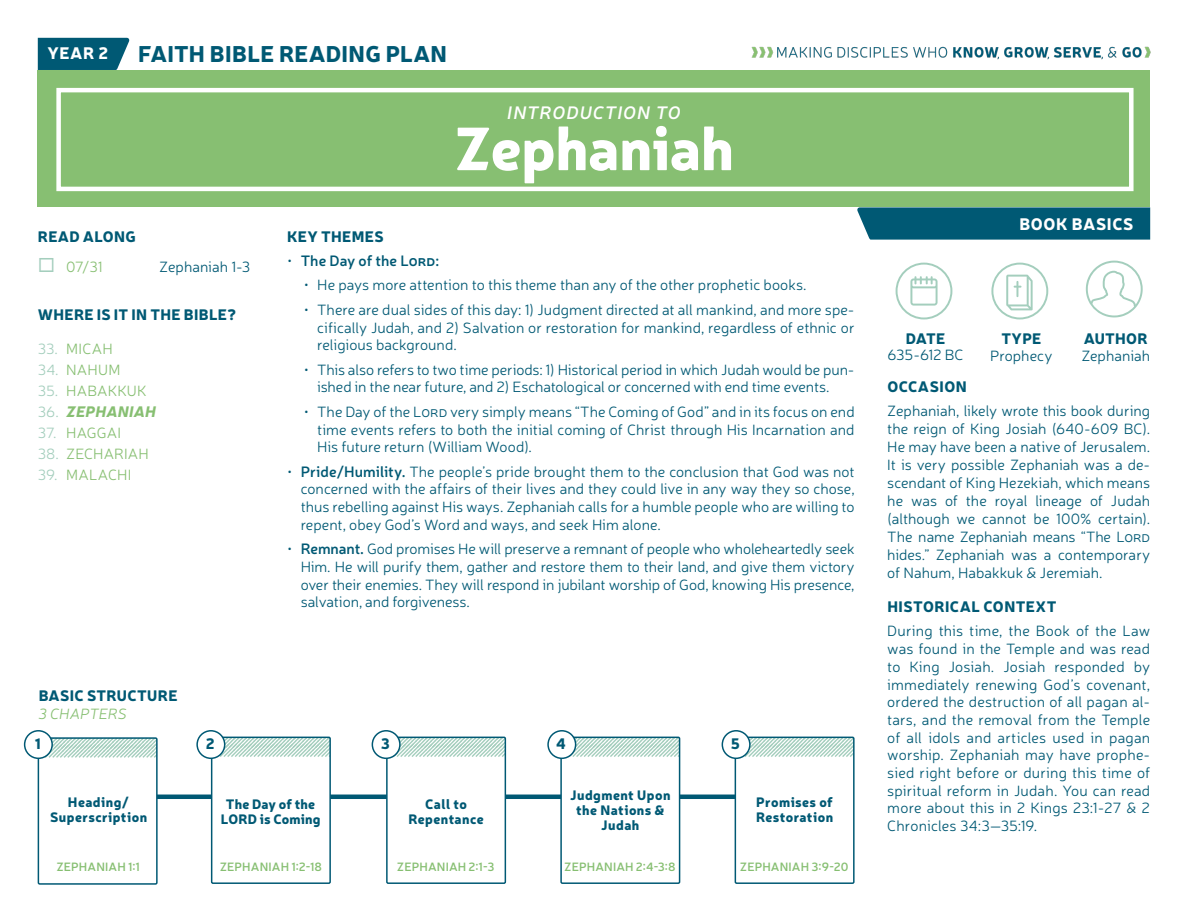
<style>
.page{position:relative;width:1188px;height:918px;background:#fff}
.page>*{position:absolute;margin:0;border:0;box-sizing:border-box;transform-origin:0 0}
.t1{font:900 60px "Neris";letter-spacing:-.01em;color:#fff}
.t2{font:900 22.5px "Neris";letter-spacing:.005em;color:#005974}
.t3{font:italic 600 18px "Neris";letter-spacing:.055em;color:#fff}
.t4{font:900 16.5px "Neris";letter-spacing:.035em;color:#fff}
.t5{font:300 15px/17.7px "Neris";color:#005974;text-align:justify}
.Paragraph_Style_1{font:900 15px "Neris";letter-spacing:.02em;color:#005974}
.t6{font:300 15px "Neris";letter-spacing:.01em;color:#87bf72}
.t7{font:600 15px "Neris";letter-spacing:.005em;color:#005974}
.t8{font:italic 900 15px "Neris";letter-spacing:.01em;color:#87bf72}
.Paragraph_Style_1-2{font:italic 300 15px "Neris";color:#87bf72}
.t9{font:900 13.5px/15px "Neris";letter-spacing:.03em;color:#005974;text-align:center}
.t10{font:900 13.5px/15px "Neris";letter-spacing:.01em;color:#005974;text-align:center}
.t11{font:600 12px "Neris";letter-spacing:.01em;color:#87bf72}
.s1{color:#a4cebd}
.s2{font-weight:300;font-style:normal;color:#a4cebd}
.s3{font-weight:300}
.s4{font-weight:600}
</style>
<div class="page">
<div style="left:38px;top:70px;width:1112px;height:137px;background:#87bf72"></div>
<svg style="left:56px;top:87px;width:1078px;height:105px"></svg>
<div style="left:38px;top:38px;width:91px;height:32px;background:#005974"></div>
<svg style="left:896px;top:263px;width:56px;height:56px"></svg>
<svg style="left:991px;top:263px;width:57px;height:56px"></svg>
<svg style="left:1086px;top:261px;width:57px;height:56px"></svg>
<svg style="left:857px;top:207px;width:293px;height:33px;background:#0b607a"></svg>
<img style="left:751px;top:46px;width:400px;height:14px">
<hr style="left:76px;top:795px;width:746px;height:4px;background:#005974">
<div style="left:38px;top:738px;width:119px;height:146px;background:#fff"></div>
<svg style="left:42px;top:740px;width:113px;height:19px"></svg>
<div style="left:38px;top:737px;width:120px;height:148px;border:2px solid #005974"></div>
<div style="left:25px;top:731px;width:27px;height:27px;background:#fff;border-radius:50%"></div>
<div style="left:24px;top:730px;width:29px;height:29px;border:2px solid #005974;border-radius:50%"></div>
<div style="left:212px;top:737px;width:118px;height:146px;background:#fff"></div>
<svg style="left:214px;top:740px;width:114px;height:19px"></svg>
<div style="left:211px;top:737px;width:120px;height:147px;border:2px solid #005974"></div>
<div style="left:387px;top:737px;width:118px;height:146px;background:#fff"></div>
<svg style="left:390px;top:740px;width:113px;height:19px"></svg>
<div style="left:386px;top:737px;width:120px;height:147px;border:2px solid #005974"></div>
<div style="left:197px;top:731px;width:28px;height:27px;background:#fff;border-radius:50%"></div>
<div style="left:196px;top:730px;width:29px;height:29px;border:2px solid #005974;border-radius:50%"></div>
<div style="left:372px;top:731px;width:28px;height:27px;background:#fff;border-radius:50%"></div>
<div style="left:372px;top:730px;width:29px;height:29px;border:2px solid #005974;border-radius:50%"></div>
<div style="left:561px;top:737px;width:119px;height:146px;background:#fff"></div>
<svg style="left:565px;top:740px;width:112px;height:19px"></svg>
<div style="left:560px;top:737px;width:120px;height:147px;border:2px solid #005974"></div>
<div style="left:548px;top:731px;width:28px;height:27px;background:#fff;border-radius:50%"></div>
<div style="left:547px;top:730px;width:29px;height:29px;border:2px solid #005974;border-radius:50%"></div>
<div style="left:735px;top:737px;width:119px;height:146px;background:#fff"></div>
<svg style="left:740px;top:740px;width:112px;height:19px"></svg>
<div style="left:735px;top:737px;width:120px;height:147px;border:2px solid #005974"></div>
<div style="left:722px;top:731px;width:28px;height:27px;background:#fff;border-radius:50%"></div>
<div style="left:722px;top:730px;width:29px;height:29px;border:2px solid #005974;border-radius:50%"></div>
<p class="t4" style="left:47px;top:41px;width:63px">YEAR 2</p>
<p class="t2" style="left:138px;top:38px;width:310px">FAITH BIBLE READING PLAN</p>
<p class="t3" style="left:507px;top:100px;width:175px">INTRODUCTION TO</p>
<p class="t1" style="left:454px;top:104px;width:282px">Zephaniah</p>
<p class="Paragraph_Style_1" style="left:38px;top:225px;width:100px">READ ALONG</p>
<p class="t6" style="left:38px;top:257px;width:66px"><span class="s1">◻</span> 07/31</p>
<p class="t5" style="left:159px;top:257px;width:92px">Zephaniah 1-3</p>
<p class="Paragraph_Style_1" style="left:38px;top:303px;width:200px">WHERE IS IT IN THE BIBLE?</p>
<p class="t6" style="left:38px;top:340px;width:76px"><span class="s1">33.</span> MICAH</p>
<p class="t6" style="left:38px;top:361px;width:84px"><span class="s1">34.</span> NAHUM</p>
<p class="t6" style="left:38px;top:382px;width:110px"><span class="s1">35.</span> HABAKKUK</p>
<p class="t8" style="left:38px;top:401px;width:120px"><span class="s2">36.</span> ZEPHANIAH</p>
<p class="t6" style="left:38px;top:424px;width:85px"><span class="s1">37.</span> HAGGAI</p>
<p class="t6" style="left:38px;top:445px;width:113px"><span class="s1">38.</span> ZECHARIAH</p>
<p class="t6" style="left:38px;top:466px;width:95px"><span class="s1">39.</span> MALACHI</p>
<p class="Paragraph_Style_1" style="left:39px;top:685px;width:140px">BASIC STRUCTURE</p>
<p class="Paragraph_Style_1-2" style="left:39px;top:704px;width:90px">3 CHAPTERS</p>
<p class="Paragraph_Style_1" style="left:287px;top:225px;width:98px">KEY THEMES</p>
<p class="t7" style="left:287px;top:250px;width:153px"><span class="s3">•</span> The Day of the Lord:</p>
<p class="t5" style="left:304px;top:276px;width:504px">• He pays more attention to this theme than any of the other prophetic books.</p>
<p class="t5" style="left:317px;top:300px;width:539px;text-indent:-14px">• There are dual sides of this day: 1) Judgment directed at all mankind, and more spe&shy;cifically Judah, and 2) Salvation or restoration for mankind, regardless of ethnic or religious background.</p>
<p class="t5" style="left:317px;top:360px;width:539px;text-indent:-14px">• This also refers to two time periods: 1) Historical period in which Judah would be pun&shy;ished in the near future, and 2) Eschatological or concerned with end time events.</p>
<p class="t5" style="left:317px;top:402px;width:539px;text-indent:-14px">• The Day of the Lord very simply means “The Coming of God” and in its focus on end time events refers to both the initial coming of Christ through His Incarnation and His future return (William Wood).</p>
<p class="t5" style="left:301px;top:462px;width:555px;text-indent:-14px">• <span class="s4">Pride/Humility.</span> The people’s pride brought them to the conclusion that God was not concerned with the affairs of their lives and they could live in any way they so chose, thus rebelling against His ways. Zephaniah calls for a humble people who are willing to repent, obey God’s Word and ways, and seek Him alone.</p>
<p class="t5" style="left:301px;top:540px;width:555px;text-indent:-14px">• <span class="s4">Remnant.</span> God promises He will preserve a remnant of people who wholeheartedly seek Him. He will purify them, gather and restore them to their land, and give them victory over their enemies. They will respond in jubilant worship of God, knowing His presence, salvation, and forgiveness.</p>
<p class="Paragraph_Style_1" style="left:35px;top:732px;width:7px">1</p>
<p class="Paragraph_Style_1" style="left:206px;top:732px;width:10px">2</p>
<p class="Paragraph_Style_1" style="left:381px;top:732px;width:11px">3</p>
<p class="t9" style="left:50px;top:794px;width:99px">Heading/<br>Superscription</p>
<p class="t10" style="left:221px;top:796px;width:101px">The Day of the<br>LORD is Coming</p>
<p class="t9" style="left:408px;top:796px;width:77px">Call to<br>Repentance</p>
<p class="t11" style="left:56px;top:859px;width:85px">ZEPHANIAH 1:1</p>
<p class="t11" style="left:220px;top:859px;width:104px">ZEPHANIAH 1:2-18</p>
<p class="t11" style="left:397px;top:859px;width:99px">ZEPHANIAH 2:1-3</p>
<p class="Paragraph_Style_1" style="left:556px;top:732px;width:11px">4</p>
<p class="t9" style="left:570px;top:787px;width:102px">Judgment Upon the Nations &amp;<br>Judah</p>
<p class="t11" style="left:564px;top:859px;width:113px">ZEPHANIAH 2:4-3:8</p>
<p class="Paragraph_Style_1" style="left:731px;top:732px;width:11px">5</p>
<p class="t9" style="left:756px;top:794px;width:79px;text-align:left">Promises of<br>Restoration</p>
<p class="t11" style="left:740px;top:858px;width:110px">ZEPHANIAH 3:9-20</p>
<p class="t4" style="left:1019px;top:212px;width:116px">BOOK BASICS</p>
<p class="Paragraph_Style_1" style="left:906px;top:327px;width:41px">DATE</p>
<p class="t5" style="left:887px;top:346px;width:78px">635-612 BC</p>
<p class="Paragraph_Style_1" style="left:1001px;top:328px;width:41px">TYPE</p>
<p class="t5" style="left:990px;top:346px;width:64px">Prophecy</p>
<p class="Paragraph_Style_1" style="left:1084px;top:328px;width:66px">AUTHOR</p>
<p class="t5" style="left:1081px;top:346px;width:70px">Zephaniah</p>
<p class="Paragraph_Style_1" style="left:887px;top:375px;width:81px">OCCASION</p>
<p class="t5" style="left:887px;top:402px;width:264px">Zephaniah, likely wrote this book during the reign of King Josiah (640-609 BC).<br>He may have been a native of Jerusalem.<br>It is very possible Zephaniah was a de&shy;scendant of King Hezekiah, which means he was of the royal lineage of Judah (although we cannot be 100% certain).<br>The name Zephaniah means “The Lord hides.” Zephaniah was a contemporary of Nahum, Habakkuk &amp; Jeremiah.</p>
<p class="Paragraph_Style_1" style="left:887px;top:595px;width:171px">HISTORICAL CONTEXT</p>
<p class="t5" style="left:887px;top:622px;width:264px">During this time, the Book of the Law was found in the Temple and was read to King Josiah. Josiah responded by immediately renewing God’s covenant, ordered the destruction of all pagan al&shy;tars, and the removal from the Temple of all idols and articles used in pagan worship. Zephaniah may have prophe&shy;sied right before or during this time of spiritual reform in Judah. You can read more about this in 2 Kings 23:1-27 &amp; 2<br>Chronicles 34:3—35:19.</p>
</div>
